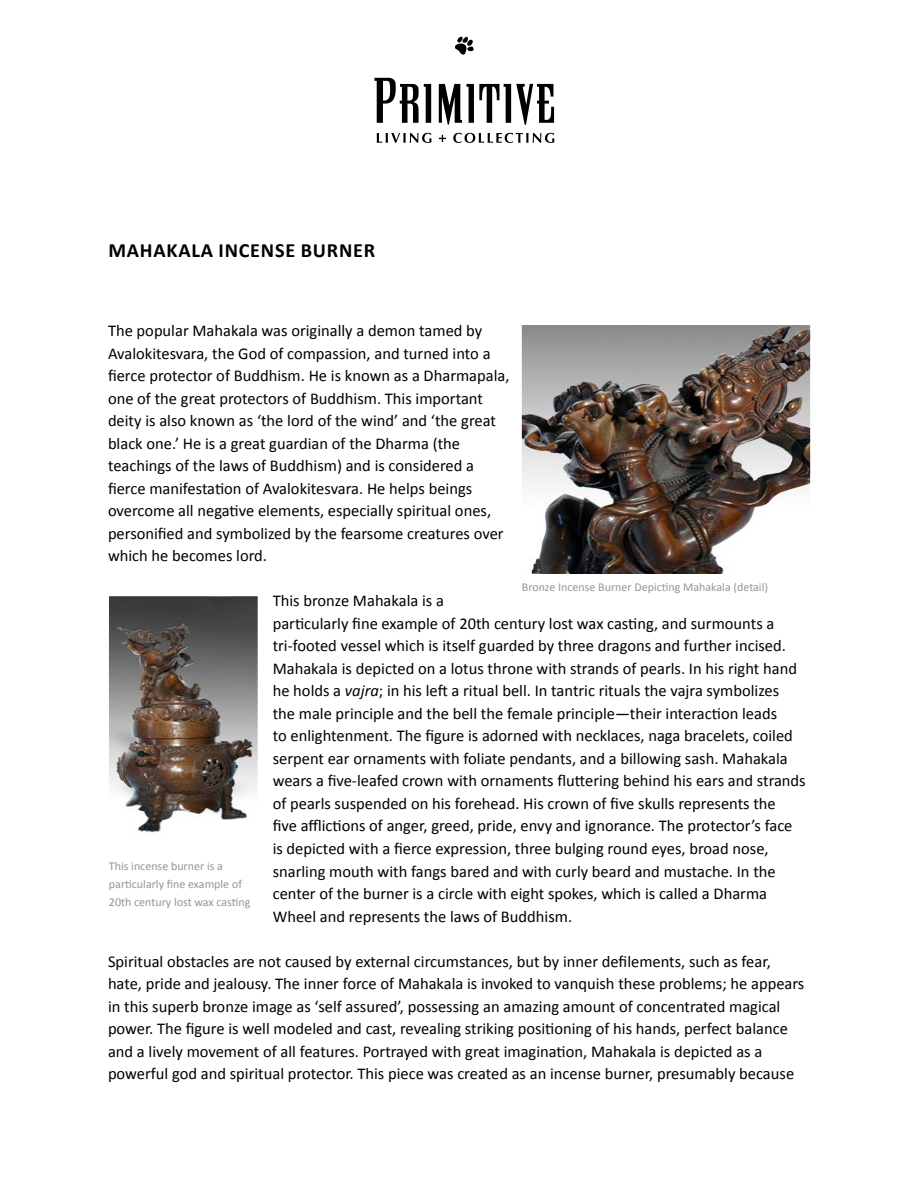
<style>
.page{position:relative;width:918px;height:1188px;background:#fff}
.page>*{position:absolute;margin:0;border:0;box-sizing:border-box;transform-origin:0 0}
.t1{font:700 20.25px "Calibri";letter-spacing:.04em;color:#000}
.t2{font:16.5px/22.5px "Calibri";color:#000}
.t3{font:12px/18px "Calibri";color:#939598}
.s1{font-style:italic}
</style>
<div class="page">
<svg style="left:439px;top:84px;width:115px;height:41px"></svg>
<svg style="left:374px;top:78px;width:57px;height:45px"></svg>
<svg style="left:455px;top:37px;width:19px;height:18px"></svg>
<svg style="left:377px;top:133px;width:55px;height:10px"></svg>
<svg style="left:439px;top:135px;width:7px;height:7px"></svg>
<svg style="left:453px;top:133px;width:101px;height:10px"></svg>
<img style="left:521px;top:325px;width:290px;height:249px">
<svg style="left:109px;top:596px;width:149px;height:237px;background:#78706c"></svg>
<p class="t1" style="left:108px;top:237px;width:268px">MAHAKALA INCENSE BURNER</p>
<p class="t2" style="left:108px;top:320px;width:403px">The popular Mahakala was originally a demon tamed by Avalokitesvara, the God of compassion, and turned into a fierce protector of Buddhism. He is known as a Dharmapala, one of the great protectors of Buddhism. This important deity is also known as ‘the lord of the wind’ and ‘the great black one.’ He is a great guardian of the Dharma (the teachings of the laws of Buddhism) and is considered a fierce manifestation of Avalokitesvara. He helps beings overcome all negative elements, especially spiritual ones, personified and symbolized by the fearsome creatures over which he becomes lord.</p>
<p class="t2" style="left:273px;top:590px;width:535px">This bronze Mahakala is a<br>particularly fine example of 20th century lost wax casting, and surmounts a tri-footed vessel which is itself guarded by three dragons and further incised.<br>Mahakala is depicted on a lotus throne with strands of pearls. In his right hand he holds a <span class="s1">vajra</span>; in his left a ritual bell. In tantric rituals the vajra symbolizes<br>the male principle and the bell the female principle—their interaction leads<br>to enlightenment. The figure is adorned with necklaces, naga bracelets, coiled serpent ear ornaments with foliate pendants, and a billowing sash. Mahakala wears a five-leafed crown with ornaments fluttering behind his ears and strands of pearls suspended on his forehead. His crown of five skulls represents the<br>five afflictions of anger, greed, pride, envy and ignorance. The protector’s face is depicted with a fierce expression, three bulging round eyes, broad nose, snarling mouth with fangs bared and with curly beard and mustache. In the center of the burner is a circle with eight spokes, which is called a Dharma Wheel and represents the laws of Buddhism.</p>
<p class="t2" style="left:108px;top:950px;width:698px">Spiritual obstacles are not caused by external circumstances, but by inner defilements, such as fear, hate, pride and jealousy. The inner force of Mahakala is invoked to vanquish these problems; he appears in this superb bronze image as ‘self assured’, possessing an amazing amount of concentrated magical power. The figure is well modeled and cast, revealing striking positioning of his hands, perfect balance and a lively movement of all features. Portrayed with great imagination, Mahakala is depicted as a powerful god and spiritual protector. This piece was created as an incense burner, presumably because</p>
<p class="t3" style="left:522px;top:578px;width:248px">Bronze Incense Burner Depicting Mahakala (detail)</p>
<p class="t3" style="left:109px;top:857px;width:143px">This incense burner is a particularly fine example of<br>20th century lost wax casting</p>
</div>
